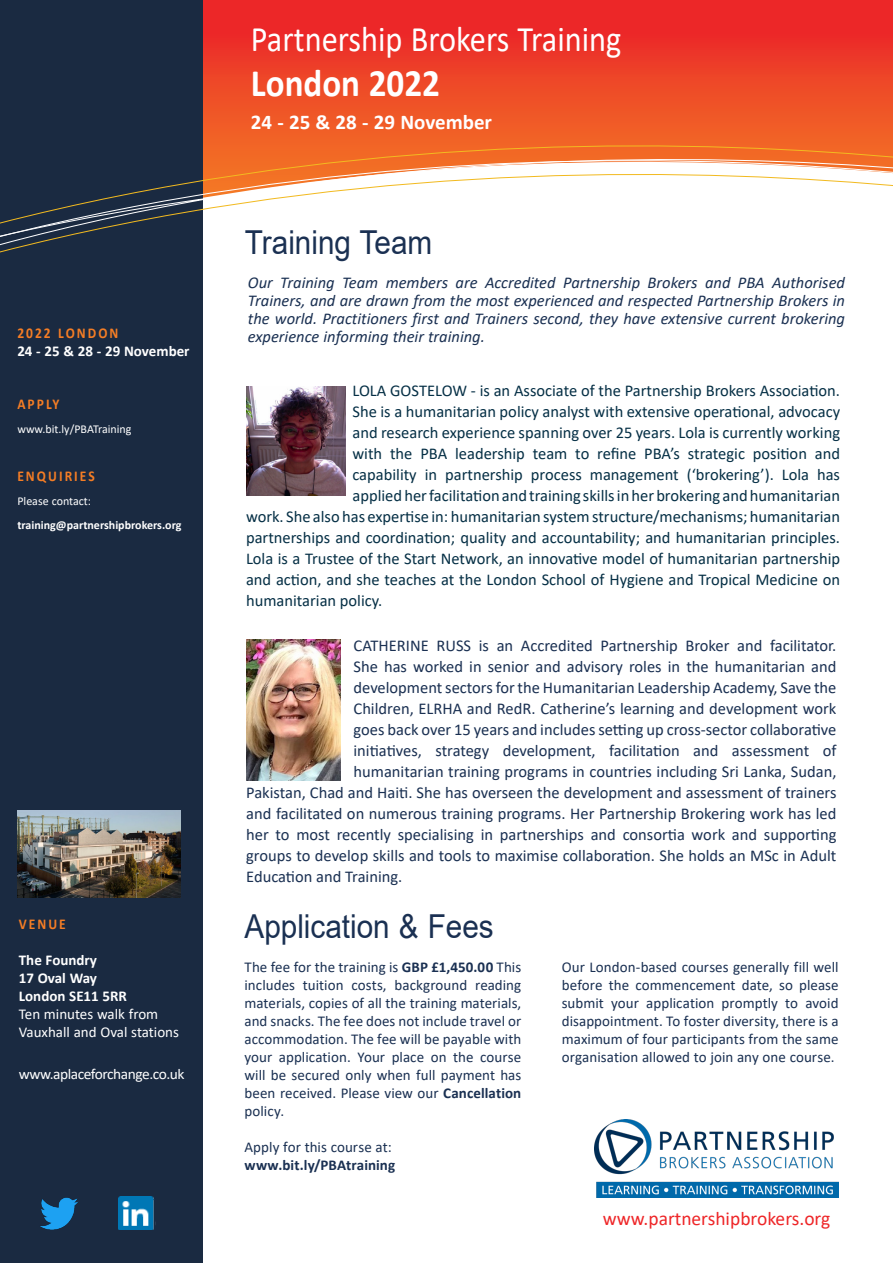
<style>
.page{position:relative;width:893px;height:1263px;background:#fff}
.page>*{position:absolute;margin:0;border:0;box-sizing:border-box;transform-origin:0 0}
.t1{font:700 39px "Calibri";color:#fff;scale:.9 1}
.t2{font:36px "Calibri";color:#fff;scale:.9 1}
.t3{font:33px "Arial";color:#1a3052;scale:.9 1}
.t4{font:700 21px "Calibri";color:#fff}
.t5{font:19.5px "Calibri";color:#ee2628}
.t6{font:16.5px "Calibri";color:#1a3052}
.Body_content{font:16.5px "Calibri";color:#052f45}
.t7{font:italic 16.5px/18px "Calibri";color:#1a3052;text-align:justify}
.t8{font:15px/18px "Calibri";letter-spacing:.005em;color:#1a3052;text-align:justify}
.t9{font:700 15px "Calibri";color:#fff}
.t10{font:700 15px/18px "Calibri";letter-spacing:.005em;color:#1a3052}
.t11{font:15px/18px "Calibri";letter-spacing:-.01em;color:#fff}
.t12{font:700 15px "Calibri";letter-spacing:.15em;color:#f47d25;scale:.9 1}
.t13{font:15px "Calibri";letter-spacing:-.03em;color:#fff}
.t14{font:12px "Calibri";color:#fff}
.t15{font:700 12px "Calibri";color:#fff}
.s1{font-weight:700}
.s2{font-weight:400}
</style>
<div class="page">
<svg style="left:203px;top:0;width:690px;height:145px;background:#ed4127"></svg>
<div style="left:0;top:0;width:203px;height:1263px;background:#1a2a41"></div>
<svg style="left:0;top:145px;width:893px;height:108px"></svg>
<img style="left:247px;top:386px;width:99px;height:109px">
<img style="left:594px;top:1119px;width:245px;height:78px">
<img style="left:119px;top:1196px;width:37px;height:34px">
<img style="left:40px;top:1197px;width:39px;height:33px">
<img style="left:17px;top:811px;width:164px;height:86px">
<img style="left:246px;top:639px;width:94px;height:142px">
<p class="t12" style="left:17px;top:323px;width:114px">2022 LONDON</p>
<p class="t9" style="left:17px;top:341px;width:174px">24 - 25 &amp; 28 - 29 November</p>
<p class="t12" style="left:17px;top:394px;width:48px">APPLY</p>
<p class="t14" style="left:17px;top:421px;width:116px">www.bit.ly/PBATraining</p>
<p class="t12" style="left:17px;top:466px;width:88px">ENQUIRIES</p>
<p class="t14" style="left:17px;top:493px;width:75px">Please contact:</p>
<p class="t15" style="left:17px;top:517px;width:166px">training@partnershipbrokers.org</p>
<p class="t12" style="left:19px;top:914px;width:54px">VENUE</p>
<p class="t9" style="left:19px;top:950px;width:80px">The Foundry</p>
<p class="t9" style="left:19px;top:968px;width:80px">17 Oval Way</p>
<p class="t9" style="left:19px;top:986px;width:110px">London SE11 5RR</p>
<p class="t11" style="left:19px;top:1005px;width:162px">Ten minutes walk from<br>Vauxhall and Oval stations</p>
<p class="t13" style="left:19px;top:1064px;width:167px">www.aplaceforchange.co.uk</p>
<p class="t2" style="left:251px;top:14px;width:413px">Partnership Brokers Training</p>
<p class="t1" style="left:251px;top:55px;width:212px">London 2022</p>
<p class="t4" style="left:251px;top:107px;width:243px">24 - 25 &amp; 28 - 29 November</p>
<p class="t3" style="left:245px;top:219px;width:210px">Training Team</p>
<p class="t7" style="left:248px;top:273px;width:599px">Our Training Team members are Accredited Partnership Brokers and PBA Authorised Trainers, and are drawn from the most experienced and respected Partnership Brokers in the world. Practitioners first and Trainers second, they have extensive current brokering experience informing their training.</p>
<p class="Body_content" style="left:352px;top:379px;width:489px">LOLA GOSTELOW - is an Associate of the Partnership Brokers Association.</p>
<p class="Body_content" style="left:352px;top:400px;width:489px">She is a humanitarian policy analyst with extensive operational, advocacy</p>
<p class="Body_content" style="left:352px;top:421px;width:489px">and research experience spanning over 25 years. Lola is currently working</p>
<p class="Body_content" style="left:352px;top:442px;width:489px">with the PBA leadership team to refine PBA’s strategic position and</p>
<p class="Body_content" style="left:352px;top:463px;width:489px">capability in partnership process management (‘brokering’). Lola has</p>
<p class="Body_content" style="left:352px;top:484px;width:489px">applied her facilitation and training skills in her brokering and humanitarian</p>
<p class="Body_content" style="left:246px;top:505px;width:596px">work. She also has expertise in: humanitarian system structure/mechanisms; humanitarian</p>
<p class="Body_content" style="left:246px;top:526px;width:596px">partnerships and coordination; quality and accountability; and humanitarian principles.</p>
<p class="Body_content" style="left:246px;top:547px;width:596px">Lola is a Trustee of the Start Network, an innovative model of humanitarian partnership</p>
<p class="Body_content" style="left:246px;top:568px;width:596px">and action, and she teaches at the London School of Hygiene and Tropical Medicine on</p>
<p class="Body_content" style="left:246px;top:589px;width:138px">humanitarian policy.</p>
<p class="t6" style="left:354px;top:634px;width:484px">CATHERINE RUSS is an Accredited Partnership Broker and facilitator.</p>
<p class="t6" style="left:354px;top:655px;width:484px">She has worked in senior and advisory roles in the humanitarian and</p>
<p class="t6" style="left:354px;top:676px;width:484px">development sectors for the Humanitarian Leadership Academy, Save the</p>
<p class="t6" style="left:354px;top:697px;width:484px">Children, ELRHA and RedR. Catherine’s learning and development work</p>
<p class="t6" style="left:354px;top:718px;width:484px">goes back over 15 years and includes setting up cross-sector collaborative</p>
<p class="t6" style="left:354px;top:739px;width:484px">initiatives, strategy development, facilitation and assessment of</p>
<p class="t6" style="left:354px;top:760px;width:484px">humanitarian training programs in countries including Sri Lanka, Sudan,</p>
<p class="t6" style="left:246px;top:781px;width:592px">Pakistan, Chad and Haiti. She has overseen the development and assessment of trainers</p>
<p class="t6" style="left:246px;top:802px;width:592px">and facilitated on numerous training programs. Her Partnership Brokering work has led</p>
<p class="t6" style="left:246px;top:823px;width:592px">her to most recently specialising in partnerships and consortia work and supporting</p>
<p class="t6" style="left:246px;top:844px;width:592px">groups to develop skills and tools to maximise collaboration. She holds an MSc in Adult</p>
<p class="t6" style="left:246px;top:865px;width:158px">Education and Training.</p>
<p class="t3" style="left:244px;top:904px;width:278px">Application &amp; Fees</p>
<p class="t8" style="left:244px;top:958px;width:278px">The fee for the training is <span class="s1">GBP £1,450.00</span> This includes tuition costs, background reading materials, copies of all the training materials, and snacks. The fee does not include travel or accommodation. The fee will be payable with your application. Your place on the course will be secured only when full payment has been received. Please view our <span class="s1">Cancellation </span>policy.</p>
<p class="t10" style="left:244px;top:1138px;width:152px"><span class="s2">Apply for this course at: </span>www.bit.ly/PBAtraining</p>
<p class="t8" style="left:562px;top:958px;width:278px">Our London-based courses generally fill well before the commencement date, so please submit your application promptly to avoid disappointment. To foster diversity, there is a maximum of four participants from the same organisation allowed to join any one course.</p>
<p class="t5" style="left:603px;top:1205px;width:229px">www.partnershipbrokers.org</p>
</div>
